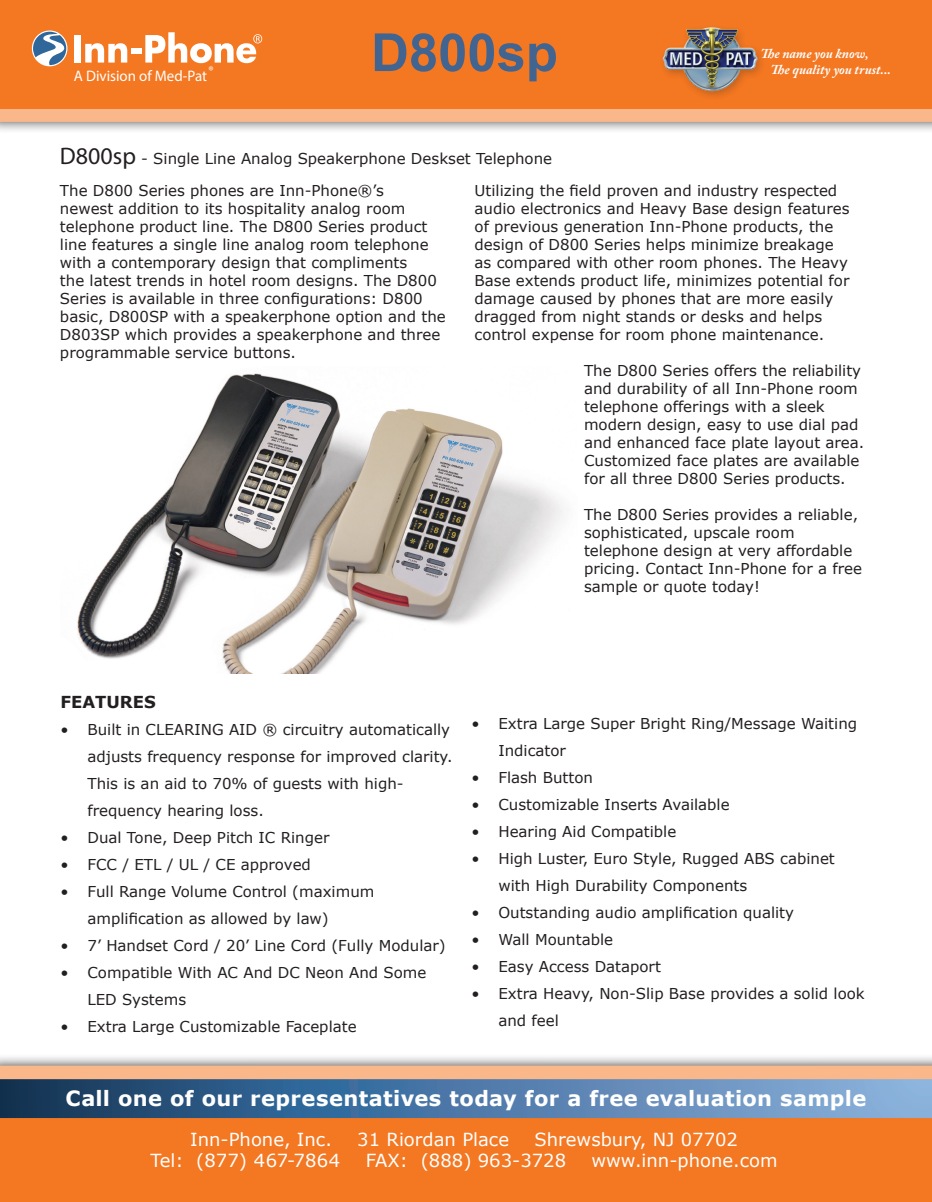
<style>
.page{position:relative;width:932px;height:1202px;background:#fff}
.page>*{position:absolute;margin:0;border:0;box-sizing:border-box;transform-origin:0 0}
.t1{font:700 52.5px "Arial";color:#416590}
.t2{font:700 21px "Verdana";letter-spacing:.015em;color:#fff}
.t3{font:18px "Verdana";color:#fff}
.t4{font:700 16.5px "Verdana";color:#231f20}
.t5{font:15.3px "Myriad Pro";color:#fff}
.Specifications{font:15px/18px "Verdana";color:#231f20}
.t6{font:italic 700 13.5px/16.2px "Adobe Caslon Pro";color:#fff}
.s1{font-family:"Myriad Pro";font-size:24px}
</style>
<div class="page">
<div style="left:0;top:5px;width:932px;height:128px;background:#231f20;opacity:.75"></div>
<svg style="left:0;top:108px;width:932px;height:14px;background:#f8b282"></svg>
<div style="left:0;top:1054px;width:932px;height:128px;background:#231f20;opacity:.75"></div>
<svg style="left:0;top:1065px;width:932px;height:14px;background:#f5b58a"></svg>
<div style="left:0;top:0;width:932px;height:108px;background:#f47721"></div>
<div style="left:74px;top:35px;width:7px;height:28px;background:#fff"></div>
<svg style="left:85px;top:43px;width:42px;height:20px"></svg>
<div style="left:131px;top:48px;width:10px;height:6px;background:#fff"></div>
<svg style="left:145px;top:32px;width:117px;height:31px"></svg>
<div style="left:32px;top:30px;width:35px;height:36px;border:3px solid #fff;border-radius:50%"></div>
<svg style="left:33px;top:32px;width:33px;height:33px"></svg>
<img style="left:662px;top:27px;width:96px;height:70px">
<svg style="left:0;top:1079px;width:932px;height:39px;background:#4d77a2"></svg>
<div style="left:0;top:1118px;width:932px;height:84px;background:#f47721"></div>
<img style="left:77px;top:373px;width:487px;height:300px">
<p class="t5" style="left:74px;top:66px;width:141px">A Division of Med-Pat<sup>®</sup></p>
<p class="t1" style="left:371px;top:18px;width:188px">D800sp</p>
<p class="Specifications" style="left:60px;top:150px;width:493px"><span class="s1">D800sp</span> - Single Line Analog Speakerphone Deskset Telephone</p>
<p class="t6" style="left:771px;top:45px;width:121px;text-indent:-10px">The name you know,<br>The quality you trust...</p>
<p class="Specifications" style="left:60px;top:182px;width:387px">The D800 Series phones are Inn-Phone®’s<br>newest addition to its hospitality analog room telephone product line. The D800 Series product line features a single line analog room telephone with a contemporary design that compliments<br>the latest trends in hotel room designs. The D800<br>Series is available in three configurations: D800 basic, D800SP with a speakerphone option and the D803SP which provides a speakerphone and three programmable service buttons.</p>
<p class="Specifications" style="left:474px;top:182px;width:376px">Utilizing the field proven and industry respected audio electronics and Heavy Base design features of previous generation Inn-Phone products, the design of D800 Series helps minimize breakage as compared with other room phones. The Heavy Base extends product life, minimizes potential for damage caused by phones that are more easily dragged from night stands or desks and helps control expense for room phone maintenance.</p>
<p class="Specifications" style="left:584px;top:362px;width:282px">The D800 Series offers the reliability and durability of all Inn-Phone room telephone offerings with a sleek modern design, easy to use dial pad and enhanced face plate layout area.<br>Customized face plates are available for all three D800 Series products.</p>
<p class="Specifications" style="left:584px;top:506px;width:279px">The D800 Series provides a reliable, sophisticated, upscale room telephone design at very affordable pricing. Contact Inn-Phone for a free sample or quote today!</p>
<p class="t4" style="left:60px;top:691px;width:97px">FEATURES</p>
<p class="Specifications" style="left:87px;top:716px;width:366px;line-height:27px;text-indent:-27px">• Built in CLEARING AID ® circuitry automatically adjusts frequency response for improved clarity.<br>This is an aid to 70% of guests with high&shy;frequency hearing loss.</p>
<p class="Specifications" style="left:60px;top:828px;width:270px">• Dual Tone, Deep Pitch IC Ringer</p>
<p class="Specifications" style="left:60px;top:855px;width:252px">• FCC / ETL / UL / CE approved</p>
<p class="Specifications" style="left:87px;top:878px;width:288px;line-height:27px;text-indent:-27px">• Full Range Volume Control (maximum amplification as allowed by law)</p>
<p class="Specifications" style="left:60px;top:936px;width:387px">• 7’ Handset Cord / 20’ Line Cord (Fully Modular)</p>
<p class="Specifications" style="left:87px;top:959px;width:340px;line-height:27px;text-indent:-27px">• Compatible With AC And DC Neon And Some<br>LED Systems</p>
<p class="Specifications" style="left:60px;top:1017px;width:298px">• Extra Large Customizable Faceplate</p>
<p class="Specifications" style="left:498px;top:710px;width:360px;line-height:27px;text-indent:-27px">• Extra Large Super Bright Ring/Message Waiting<br>Indicator</p>
<p class="Specifications" style="left:471px;top:768px;width:123px">• Flash Button</p>
<p class="Specifications" style="left:471px;top:795px;width:260px">• Customizable Inserts Available</p>
<p class="Specifications" style="left:471px;top:822px;width:206px">• Hearing Aid Compatible</p>
<p class="Specifications" style="left:498px;top:845px;width:338px;line-height:27px;text-indent:-27px">• High Luster, Euro Style, Rugged ABS cabinet with High Durability Components</p>
<p class="Specifications" style="left:471px;top:903px;width:324px">• Outstanding audio amplification quality</p>
<p class="Specifications" style="left:471px;top:930px;width:143px">• Wall Mountable</p>
<p class="Specifications" style="left:471px;top:957px;width:191px">• Easy Access Dataport</p>
<p class="Specifications" style="left:498px;top:980px;width:368px;line-height:27px;text-indent:-27px">• Extra Heavy, Non-Slip Base provides a solid look and feel</p>
<h2 class="t2" style="left:66px;top:1084px;width:802px">Call one of our representatives today for a free evaluation sample</h2>
<p class="t3" style="left:190px;top:1127px;width:143px">Inn-Phone, Inc.</p>
<p class="t3" style="left:357px;top:1127px;width:153px">31 Riordan Place</p>
<p class="t3" style="left:534px;top:1127px;width:205px">Shrewsbury, NJ 07702</p>
<p class="t3" style="left:151px;top:1149px;width:191px">Tel: (877) 467-7864</p>
<p class="t3" style="left:366px;top:1149px;width:202px">FAX: (888) 963-3728</p>
<p class="t3" style="left:591px;top:1149px;width:188px">www.inn-phone.com</p>
</div>
